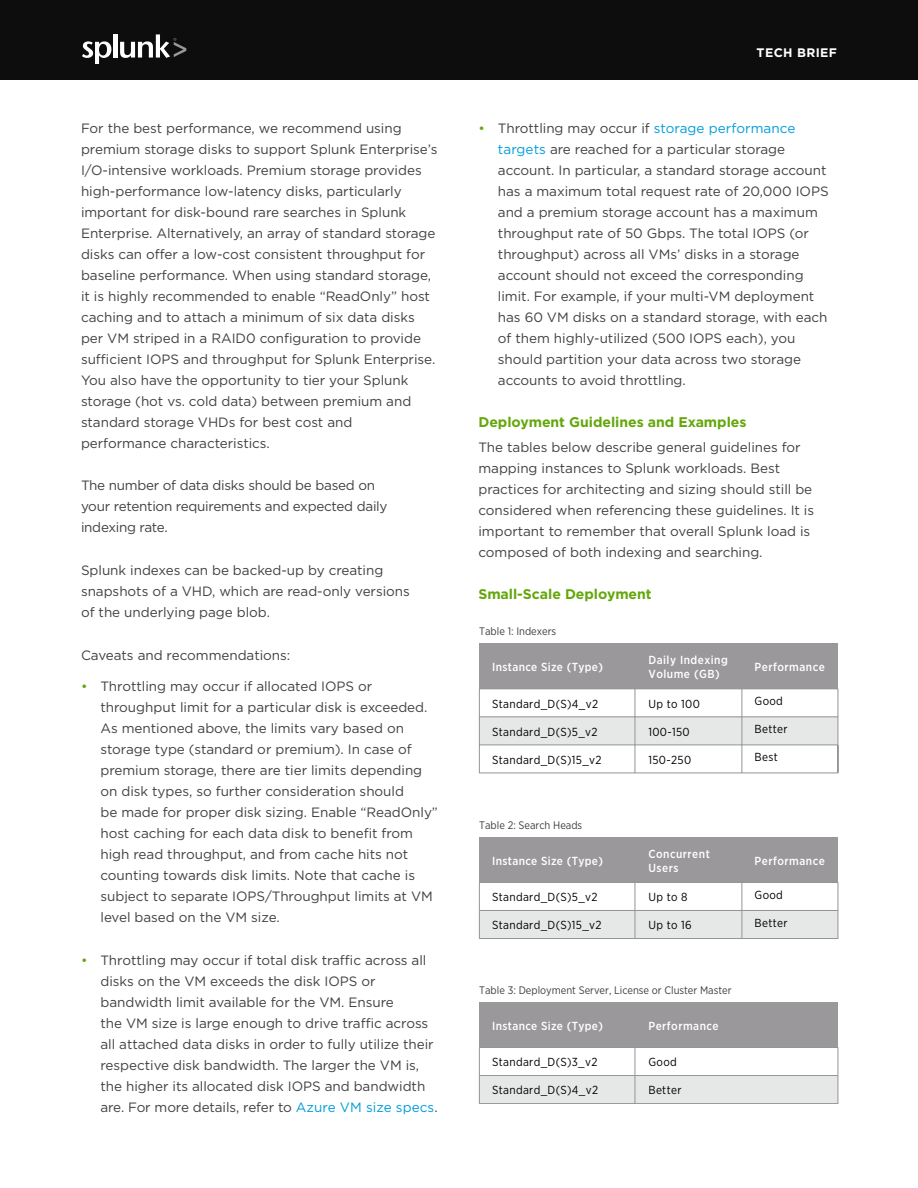
<style>
.page{position:relative;width:918px;height:1188px;background:#fff}
.page>*{position:absolute;margin:0;border:0;box-sizing:border-box;transform-origin:0 0}
.Backside_Subheads{font:700 14.1px "Gotham";letter-spacing:-.005em;color:#63a70a}
.Backside_Body_Text{font:13.5px/21px "Gotham";letter-spacing:-.005em;color:#414042}
.t1{font:700 12.3px "Gotham";letter-spacing:.03em;color:#fff}
.t2{font:11.7px "Gotham Narrow";letter-spacing:.03em;color:#000}
.t3{font:500 11.7px/14px "Gotham Narrow";letter-spacing:.04em;color:#fff}
.t4{font:10.95px "Gotham Narrow";color:#414042}
.s1{color:#63a70a}
.s2{color:#009ddc}
</style>
<div class="page">
<div style="left:0;top:0;width:918px;height:80px;background:#0d0d0d"></div>
<svg style="left:82px;top:41px;width:29px;height:23px"></svg>
<hr style="left:113px;top:34px;width:4px;height:24px;background:#fff">
<svg style="left:120px;top:34px;width:66px;height:24px"></svg>
<div style="left:479px;top:644px;width:359px;height:45px;background:#9a989a"></div>
<div style="left:760px;top:717px;width:78px;height:28px;background:#e6e7e7"></div>
<div style="left:682px;top:717px;width:78px;height:28px;background:#e6e7e7"></div>
<div style="left:479px;top:717px;width:203px;height:28px;background:#e6e7e7"></div>
<hr style="left:479px;top:688px;width:203px;height:1px;background:#939598">
<hr style="left:682px;top:688px;width:102px;height:1px;background:#939598">
<hr style="left:784px;top:688px;width:54px;height:1px;background:#939598">
<hr style="left:479px;top:716px;width:203px;height:1px;background:#939598">
<hr style="left:682px;top:716px;width:102px;height:1px;background:#939598">
<hr style="left:784px;top:716px;width:54px;height:1px;background:#939598">
<hr style="left:479px;top:745px;width:203px;height:1px;background:#939598">
<svg style="left:479px;top:689px;width:1px;height:84px"></svg>
<hr style="left:682px;top:745px;width:102px;height:1px;background:#939598">
<svg style="left:635px;top:689px;width:1px;height:84px"></svg>
<hr style="left:784px;top:745px;width:54px;height:1px;background:#939598">
<svg style="left:742px;top:689px;width:1px;height:84px"></svg>
<svg style="left:838px;top:689px;width:1px;height:84px"></svg>
<hr style="left:479px;top:773px;width:203px;height:1px;background:#939598">
<hr style="left:682px;top:773px;width:102px;height:1px;background:#939598">
<hr style="left:784px;top:773px;width:54px;height:1px;background:#939598">
<div style="left:479px;top:837px;width:359px;height:45px;background:#9a989a"></div>
<div style="left:760px;top:910px;width:78px;height:29px;background:#e6e7e7"></div>
<div style="left:682px;top:910px;width:78px;height:29px;background:#e6e7e7"></div>
<div style="left:479px;top:910px;width:203px;height:29px;background:#e6e7e7"></div>
<hr style="left:479px;top:882px;width:203px;height:1px;background:#939598">
<hr style="left:682px;top:882px;width:102px;height:1px;background:#939598">
<hr style="left:784px;top:882px;width:54px;height:1px;background:#939598">
<hr style="left:479px;top:910px;width:203px;height:1px;background:#939598">
<svg style="left:479px;top:883px;width:1px;height:55px"></svg>
<hr style="left:682px;top:910px;width:102px;height:1px;background:#939598">
<svg style="left:635px;top:883px;width:1px;height:55px"></svg>
<hr style="left:784px;top:910px;width:54px;height:1px;background:#939598">
<svg style="left:742px;top:883px;width:1px;height:55px"></svg>
<svg style="left:838px;top:883px;width:1px;height:55px"></svg>
<hr style="left:479px;top:938px;width:203px;height:1px;background:#939598">
<hr style="left:682px;top:938px;width:102px;height:1px;background:#939598">
<hr style="left:784px;top:938px;width:54px;height:1px;background:#939598">
<div style="left:479px;top:1002px;width:359px;height:46px;background:#9a989a"></div>
<div style="left:760px;top:1076px;width:78px;height:28px;background:#e6e7e7"></div>
<div style="left:682px;top:1076px;width:78px;height:28px;background:#e6e7e7"></div>
<div style="left:479px;top:1076px;width:203px;height:28px;background:#e6e7e7"></div>
<hr style="left:479px;top:1047px;width:203px;height:1px;background:#939598">
<hr style="left:682px;top:1047px;width:102px;height:1px;background:#939598">
<hr style="left:784px;top:1047px;width:54px;height:1px;background:#939598">
<hr style="left:479px;top:1075px;width:203px;height:1px;background:#939598">
<svg style="left:479px;top:1048px;width:1px;height:55px"></svg>
<hr style="left:682px;top:1075px;width:102px;height:1px;background:#939598">
<svg style="left:635px;top:1048px;width:1px;height:55px"></svg>
<hr style="left:784px;top:1075px;width:54px;height:1px;background:#939598">
<svg style="left:838px;top:1048px;width:1px;height:55px"></svg>
<hr style="left:479px;top:1103px;width:203px;height:1px;background:#939598">
<hr style="left:682px;top:1103px;width:102px;height:1px;background:#939598">
<hr style="left:784px;top:1103px;width:54px;height:1px;background:#939598">
<p class="Backside_Body_Text" style="left:81px;top:117px;width:358px">For the best performance, we recommend using premium storage disks to support Splunk Enterprise’s I/O-intensive workloads. Premium storage provides high-performance low-latency disks, particularly important for disk-bound rare searches in Splunk Enterprise. Alternatively, an array of standard storage disks can offer a low-cost consistent throughput for baseline performance. When using standard storage, it is highly recommended to enable “ReadOnly” host caching and to attach a minimum of six data disks per VM striped in a RAID0 configuration to provide sufficient IOPS and throughput for Splunk Enterprise.<br>You also have the opportunity to tier your Splunk storage (hot vs. cold data) between premium and standard storage VHDs for best cost and performance characteristics.</p>
<p class="Backside_Body_Text" style="left:81px;top:475px;width:308px">The number of data disks should be based on your retention requirements and expected daily indexing rate.</p>
<p class="Backside_Body_Text" style="left:81px;top:559px;width:330px">Splunk indexes can be backed-up by creating snapshots of a VHD, which are read-only versions of the underlying page blob.</p>
<p class="Backside_Body_Text" style="left:81px;top:644px;width:211px">Caveats and recommendations:</p>
<p class="Backside_Body_Text" style="left:100px;top:676px;width:339px;text-indent:-19px"><span class="s1">•</span> Throttling may occur if allocated IOPS or throughput limit for a particular disk is exceeded.<br>As mentioned above, the limits vary based on storage type (standard or premium). In case of premium storage, there are tier limits depending on disk types, so further consideration should<br>be made for proper disk sizing. Enable “ReadOnly” host caching for each data disk to benefit from high read throughput, and from cache hits not counting towards disk limits. Note that cache is subject to separate IOPS/Throughput limits at VM level based on the VM size.</p>
<p class="Backside_Body_Text" style="left:100px;top:949px;width:339px;text-indent:-19px"><span class="s1">•</span> Throttling may occur if total disk traffic across all disks on the VM exceeds the disk IOPS or bandwidth limit available for the VM. Ensure<br>the VM size is large enough to drive traffic across all attached data disks in order to fully utilize their respective disk bandwidth. The larger the VM is, the higher its allocated disk IOPS and bandwidth are. For more details, refer to <span class="s2">Azure VM size specs</span>.</p>
<p class="t1" style="left:757px;top:44px;width:82px">TECH BRIEF</p>
<p class="Backside_Body_Text" style="left:498px;top:117px;width:332px;text-indent:-19px"><span class="s1">•</span> Throttling may occur if <span class="s2">storage performance targets</span> are reached for a particular storage account. In particular, a standard storage account has a maximum total request rate of 20,000 IOPS and a premium storage account has a maximum throughput rate of 50 Gbps. The total IOPS (or throughput) across all VMs’ disks in a storage account should not exceed the corresponding limit. For example, if your multi-VM deployment has 60 VM disks on a standard storage, with each of them highly-utilized (500 IOPS each), you should partition your data across two storage accounts to avoid throttling.</p>
<p class="Backside_Subheads" style="left:478px;top:413px;width:270px">Deployment Guidelines and Examples</p>
<p class="Backside_Body_Text" style="left:478px;top:436px;width:337px">The tables below describe general guidelines for mapping instances to Splunk workloads. Best practices for architecting and sizing should still be considered when referencing these guidelines. It is important to remember that overall Splunk load is composed of both indexing and searching.</p>
<p class="Backside_Subheads" style="left:478px;top:585px;width:175px">Small-Scale Deployment</p>
<p class="t4" style="left:479px;top:624px;width:78px">Table 1: Indexers</p>
<p class="t3" style="left:492px;top:660px;width:112px">Instance Size (Type)</p>
<p class="t3" style="left:648px;top:653px;width:81px">Daily Indexing<br>Volume (GB)</p>
<p class="t3" style="left:755px;top:660px;width:72px">Performance</p>
<p class="t2" style="left:492px;top:696px;width:107px">Standard_D(S)4_v2</p>
<p class="t2" style="left:648px;top:696px;width:53px">Up to 100</p>
<p class="t2" style="left:755px;top:694px;width:30px">Good</p>
<p class="t2" style="left:492px;top:724px;width:107px">Standard_D(S)5_v2</p>
<p class="t2" style="left:648px;top:724px;width:43px">100-150</p>
<p class="t2" style="left:755px;top:722px;width:35px">Better</p>
<p class="t2" style="left:492px;top:752px;width:111px">Standard_D(S)15_v2</p>
<p class="t2" style="left:648px;top:752px;width:44px">150-250</p>
<p class="t2" style="left:755px;top:750px;width:25px">Best</p>
<p class="t4" style="left:479px;top:818px;width:104px">Table 2: Search Heads</p>
<p class="t3" style="left:492px;top:853px;width:112px">Instance Size (Type)</p>
<p class="t3" style="left:648px;top:846px;width:63px">Concurrent<br>Users</p>
<p class="t3" style="left:755px;top:853px;width:72px">Performance</p>
<p class="t2" style="left:492px;top:890px;width:107px">Standard_D(S)5_v2</p>
<p class="t2" style="left:648px;top:890px;width:41px">Up to 8</p>
<p class="t2" style="left:755px;top:887px;width:30px">Good</p>
<p class="t2" style="left:492px;top:918px;width:111px">Standard_D(S)15_v2</p>
<p class="t2" style="left:648px;top:918px;width:45px">Up to 16</p>
<p class="t2" style="left:755px;top:915px;width:35px">Better</p>
<p class="t4" style="left:479px;top:983px;width:254px">Table 3: Deployment Server, License or Cluster Master</p>
<p class="t3" style="left:492px;top:1018px;width:112px">Instance Size (Type)</p>
<p class="t3" style="left:648px;top:1018px;width:72px">Performance</p>
<p class="t2" style="left:492px;top:1055px;width:107px">Standard_D(S)3_v2</p>
<p class="t2" style="left:648px;top:1055px;width:30px">Good</p>
<p class="t2" style="left:492px;top:1083px;width:107px">Standard_D(S)4_v2</p>
<p class="t2" style="left:648px;top:1083px;width:35px">Better</p>
</div>
